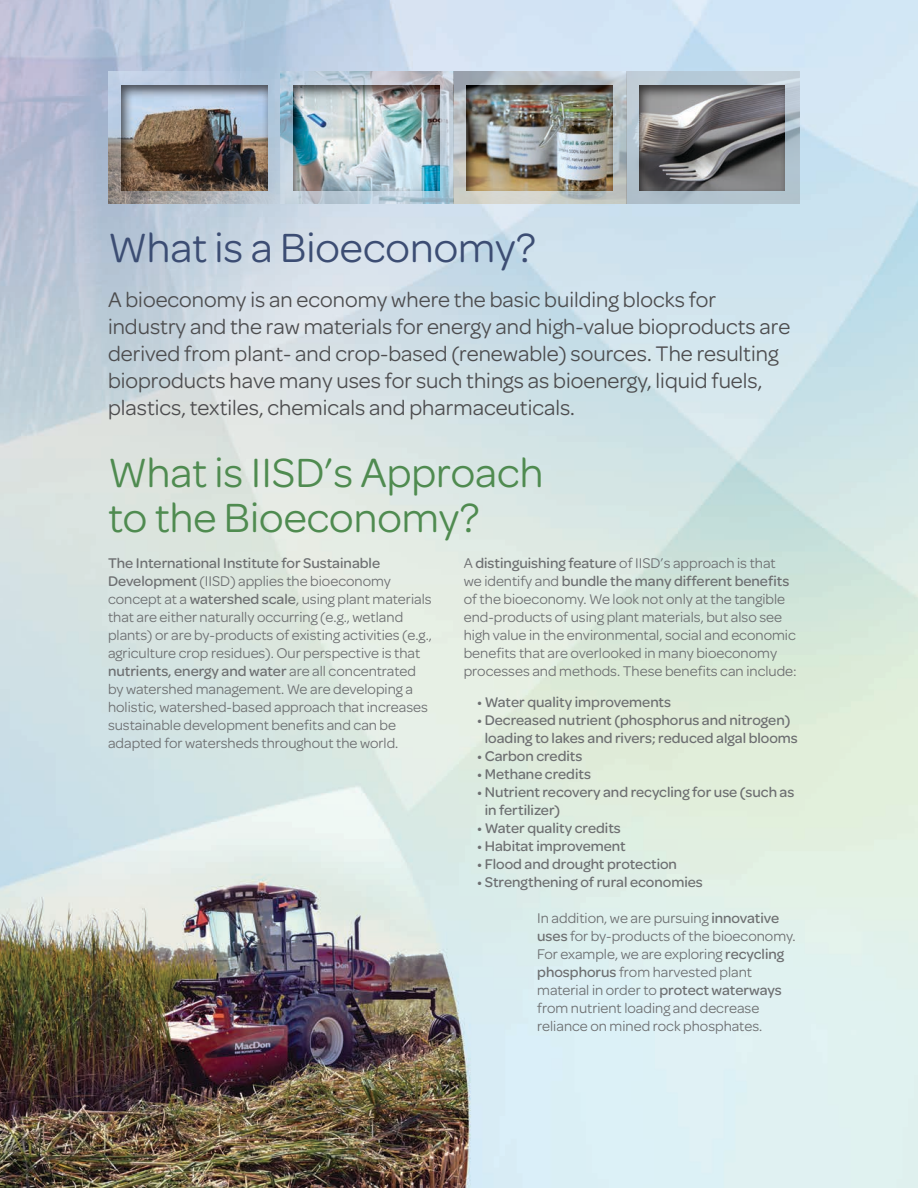
<style>
.page{position:relative;width:918px;height:1188px;background:#fff}
.page>*{position:absolute;margin:0;border:0;box-sizing:border-box;transform-origin:0 0}
.t1{font:43.5px/45px "Omnes";color:#4f8b50}
.t2{font:43.5px "Omnes";color:#3c4d73}
.t3{font:22.5px/27px "Omnes";color:#4d4d4f}
.t4{font:15px/18px "Omnes";color:#6d6f71}
.t5{font:500 15px/18px "Omnes";color:#6d6f71;text-align:center}
.s1{font-weight:500}
</style>
<div class="page">
<img style="left:0;top:0;width:918px;height:1188px">
<img style="left:108px;top:72px;width:691px;height:132px">
<div style="left:121px;top:82px;width:148px;height:108px;background:#231f20;opacity:.75"></div>
<div style="left:466px;top:82px;width:148px;height:108px;background:#231f20;opacity:.75"></div>
<div style="left:293px;top:82px;width:149px;height:108px;background:#231f20;opacity:.75"></div>
<div style="left:638px;top:82px;width:149px;height:108px;background:#231f20;opacity:.75"></div>
<h1 class="t2" style="left:108px;top:224px;width:429px">What is a Bioeconomy?</h1>
<p class="t3" style="left:108px;top:286px;width:684px">A bioeconomy is an economy where the basic building blocks for industry and the raw materials for energy and high-value bioproducts are derived from plant- and crop-based (renewable) sources. The resulting bioproducts have many uses for such things as bioenergy, liquid fuels, plastics, textiles, chemicals and pharmaceuticals.</p>
<h1 class="t1" style="left:108px;top:450px;width:437px">What is IISD’s Approach to the Bioeconomy?</h1>
<p class="t4" style="left:108px;top:554px;width:325px"><span class="s1">The International Institute for Sustainable Development</span> (IISD) applies the bioeconomy concept at a <span class="s1">watershed scale</span>, using plant materials that are either naturally occurring (e.g., wetland plants) or are by-products of existing activities (e.g., agriculture crop residues). Our perspective is that <span class="s1">nutrients, energy and water</span> are all concentrated by watershed management. We are developing a holistic, watershed-based approach that increases sustainable development benefits and can be adapted for watersheds throughout the world.</p>
<p class="t4" style="left:464px;top:554px;width:335px">A <span class="s1">distinguishing feature</span> of IISD’s approach is that we identify and <span class="s1">bundle the many different benefits </span>of the bioeconomy. We look not only at the tangible end-products of using plant materials, but also see high value in the environmental, social and economic benefits that are overlooked in many bioeconomy processes and methods. These benefits can include:</p>
<p class="t5" style="left:477px;top:693px;width:195px">• Water quality improvements</p>
<p class="t5" style="left:477px;top:711px;width:322px">• Decreased nutrient (phosphorus and nitrogen) loading to lakes and rivers; reduced algal blooms</p>
<p class="t5" style="left:477px;top:747px;width:107px">• Carbon credits</p>
<p class="t5" style="left:477px;top:765px;width:115px">• Methane credits</p>
<p class="t5" style="left:485px;top:783px;width:311px;text-align:left;text-indent:-8px">• Nutrient recovery and recycling for use (such as in fertilizer)</p>
<p class="t5" style="left:477px;top:819px;width:145px">• Water quality credits</p>
<p class="t5" style="left:477px;top:837px;width:150px">• Habitat improvement</p>
<p class="t5" style="left:477px;top:855px;width:201px">• Flood and drought protection</p>
<p class="t5" style="left:477px;top:873px;width:227px">• Strengthening of rural economies</p>
<p class="t4" style="left:537px;top:910px;width:260px">In addition, we are pursuing <span class="s1">innovative uses</span> for by-products of the bioeconomy.<br>For example, we are exploring <span class="s1">recycling phosphorus</span> from harvested plant material in order to <span class="s1">protect waterways </span>from nutrient loading and decrease reliance on mined rock phosphates.</p>
</div>
